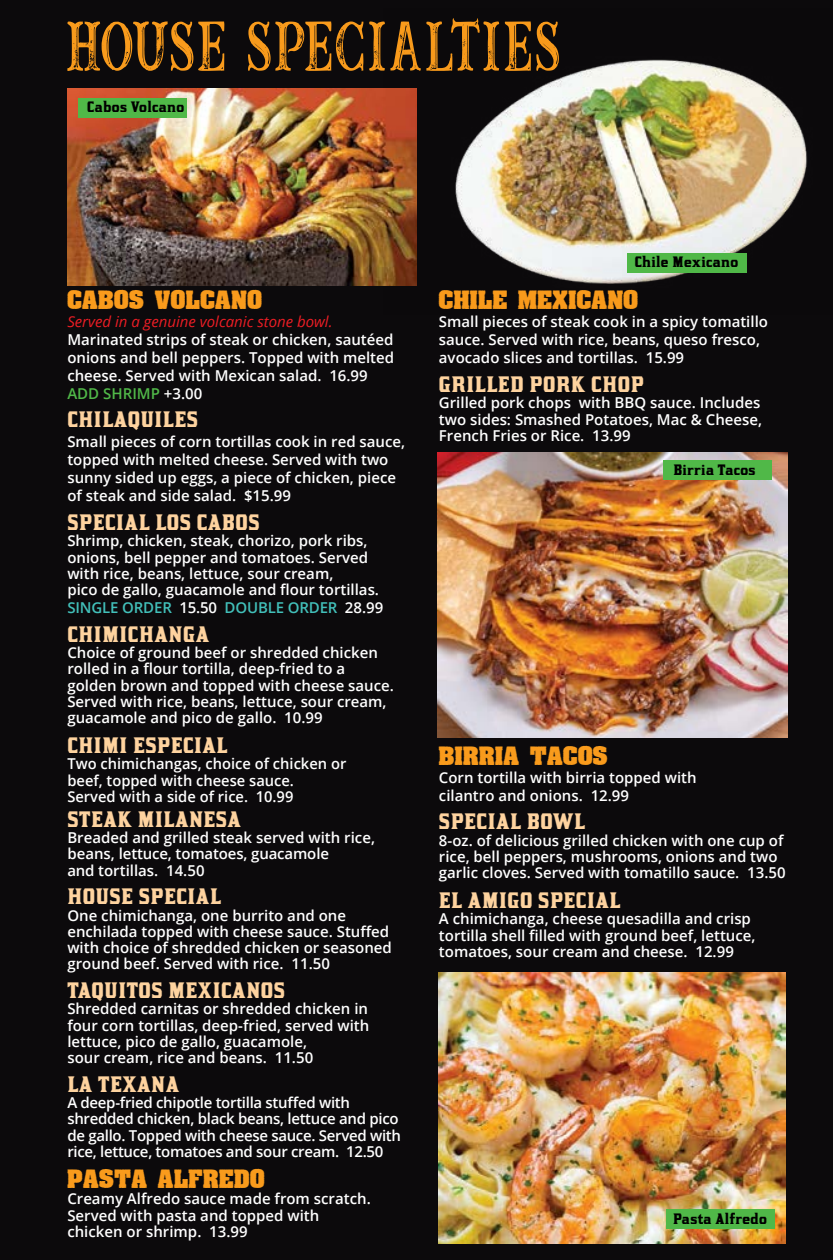
<style>
.page{position:relative;width:833px;height:1260px;background:#fff}
.page>*{position:absolute;margin:0;border:0;box-sizing:border-box;transform-origin:0 0}
.t1{font:79.75px "Buffalo Inline 2 Grunge";letter-spacing:.065em;color:#f99b1c;scale:.71 1}
.t2{font:700 20px "Kirsty Rg";letter-spacing:.03em;color:#fed39f}
.t3{font:20px "Dirty Old Town";letter-spacing:.03em;color:#f99b1c}
.t4{font:600 15px/16.2px "Open Sans";color:#fff}
.t5{font:600 15px/16.2px "Open Sans";letter-spacing:-.02em;color:#fff}
.t6{font:italic 15px "Open Sans";color:#ed1d24}
.t7{font:600 15px "Open Sans";letter-spacing:-.01em;color:#42c0ba}
.t8{font:700 13.5px "Kirsty Rg";letter-spacing:.03em;color:#000}
.s1{color:#50b848}
.s2{color:#fff}
</style>
<div class="page">
<div style="left:0;top:0;width:832px;height:1260px;background:#0c0a0c"></div>
<img style="left:68px;top:89px;width:316px;height:196px">
<div style="left:79px;top:98px;width:108px;height:19px;background:#50b848"></div>
<img style="left:438px;top:453px;width:350px;height:284px">
<div style="left:663px;top:460px;width:108px;height:19px;background:#50b848"></div>
<img style="left:439px;top:973px;width:346px;height:270px">
<div style="left:666px;top:1210px;width:109px;height:19px;background:#50b848"></div>
<img style="left:384px;top:59px;width:423px;height:227px">
<div style="left:627px;top:254px;width:120px;height:19px;background:#50b848"></div>
<h1 class="t1" style="left:67px;top:7px;width:694px">HOUSE SPECIALTIES</h1>
<p class="t8" style="left:87px;top:98px;width:98px">Cabos Volcano</p>
<p class="t8" style="left:634px;top:253px;width:105px">Chile Mexicano</p>
<h2 class="t3" style="left:67px;top:290px;width:196px">CABOS VOLCANO</h2>
<p class="t6" style="left:67px;top:312px;width:267px">Served in a genuine volcanic stone bowl.</p>
<p class="t4" style="left:67px;top:331px;width:328px;line-height:18px">Marinated strips of steak or chicken, sautéed onions and bell peppers. Topped with melted cheese. Served with Mexican salad. 16.99<br><span class="s1">ADD SHRIMP</span> +3.00</p>
<h2 class="t2" style="left:67px;top:405px;width:132px">CHILAQUILES</h2>
<p class="t4" style="left:67px;top:433px;width:339px;line-height:18px">Small pieces of corn tortillas cook in red sauce, topped with melted cheese. Served with two sunny sided up eggs, a piece of chicken, piece of steak and side salad. $15.99</p>
<h2 class="t2" style="left:67px;top:509px;width:194px">SPECIAL LOS CABOS</h2>
<p class="t4" style="left:67px;top:532px;width:313px">Shrimp, chicken, steak, chorizo, pork ribs, onions, bell pepper and tomatoes. Served with rice, beans, lettuce, sour cream,<br>pico de gallo, guacamole and flour tortillas.</p>
<p class="t7" style="left:67px;top:597px;width:317px">SINGLE ORDER <span class="s2">15.50</span> DOUBLE ORDER <span class="s2">28.99</span></p>
<h2 class="t2" style="left:67px;top:620px;width:143px">CHIMICHANGA</h2>
<p class="t4" style="left:67px;top:644px;width:328px">Choice of ground beef or shredded chicken rolled in a flour tortilla, deep-fried to a golden brown and topped with cheese sauce.<br>Served with rice, beans, lettuce, sour cream, guacamole and pico de gallo. 10.99</p>
<h2 class="t2" style="left:67px;top:732px;width:162px">CHIMI ESPECIAL</h2>
<p class="t4" style="left:67px;top:755px;width:280px">Two chimichangas, choice of chicken or beef, topped with cheese sauce.<br>Served with a side of rice. 10.99</p>
<h2 class="t2" style="left:67px;top:805px;width:175px">STEAK MILANESA</h2>
<p class="t4" style="left:67px;top:829px;width:309px">Breaded and grilled steak served with rice, beans, lettuce, tomatoes, guacamole<br>and tortillas. 14.50</p>
<h2 class="t2" style="left:67px;top:883px;width:155px">HOUSE SPECIAL</h2>
<p class="t4" style="left:67px;top:907px;width:326px">One chimichanga, one burrito and one enchilada topped with cheese sauce. Stuffed with choice of shredded chicken or seasoned ground beef. Served with rice. 11.50</p>
<h2 class="t2" style="left:67px;top:977px;width:219px">TAQUITOS MEXICANOS</h2>
<p class="t4" style="left:67px;top:1000px;width:303px">Shredded carnitas or shredded chicken in four corn tortillas, deep-fried, served with lettuce, pico de gallo, guacamole,<br>sour cream, rice and beans. 11.50</p>
<h2 class="t2" style="left:67px;top:1070px;width:113px">LA TEXANA</h2>
<p class="t5" style="left:67px;top:1094px;width:335px">A deep-fried chipotle tortilla stuffed with shredded chicken, black beans, lettuce and pico de gallo. Topped with cheese sauce. Served with rice, lettuce, tomatoes and sour cream. 12.50</p>
<h2 class="t3" style="left:67px;top:1169px;width:198px">PASTA ALFREDO</h2>
<p class="t4" style="left:67px;top:1190px;width:305px">Creamy Alfredo sauce made from scratch.<br>Served with pasta and topped with chicken or shrimp. 13.99</p>
<h2 class="t3" style="left:439px;top:290px;width:200px">CHILE MEXICANO</h2>
<p class="t4" style="left:439px;top:313px;width:330px;line-height:18px">Small pieces of steak cook in a spicy tomatillo sauce. Served with rice, beans, queso fresco, avocado slices and tortillas. 15.99</p>
<h2 class="t2" style="left:439px;top:371px;width:206px">GRILLED PORK CHOP</h2>
<p class="t4" style="left:439px;top:394px;width:325px">Grilled pork chops with BBQ sauce. Includes two sides: Smashed Potatoes, Mac &amp; Cheese,<br>French Fries or Rice. 13.99</p>
<p class="t8" style="left:673px;top:460px;width:84px">Birria Tacos</p>
<h2 class="t3" style="left:439px;top:745px;width:170px">BIRRIA TACOS</h2>
<p class="t4" style="left:439px;top:768px;width:259px;line-height:18px">Corn tortilla with birria topped with cilantro and onions. 12.99</p>
<h2 class="t2" style="left:439px;top:808px;width:148px">SPECIAL BOWL</h2>
<p class="t4" style="left:439px;top:832px;width:348px">8-oz. of delicious grilled chicken with one cup of rice, bell peppers, mushrooms, onions and two garlic cloves. Served with tomatillo sauce. 13.50</p>
<h2 class="t2" style="left:439px;top:887px;width:183px">EL AMIGO SPECIAL</h2>
<p class="t4" style="left:439px;top:910px;width:318px">A chimichanga, cheese quesadilla and crisp tortilla shell filled with ground beef, lettuce, tomatoes, sour cream and cheese. 12.99</p>
<p class="t8" style="left:673px;top:1210px;width:95px">Pasta Alfredo</p>
</div>
